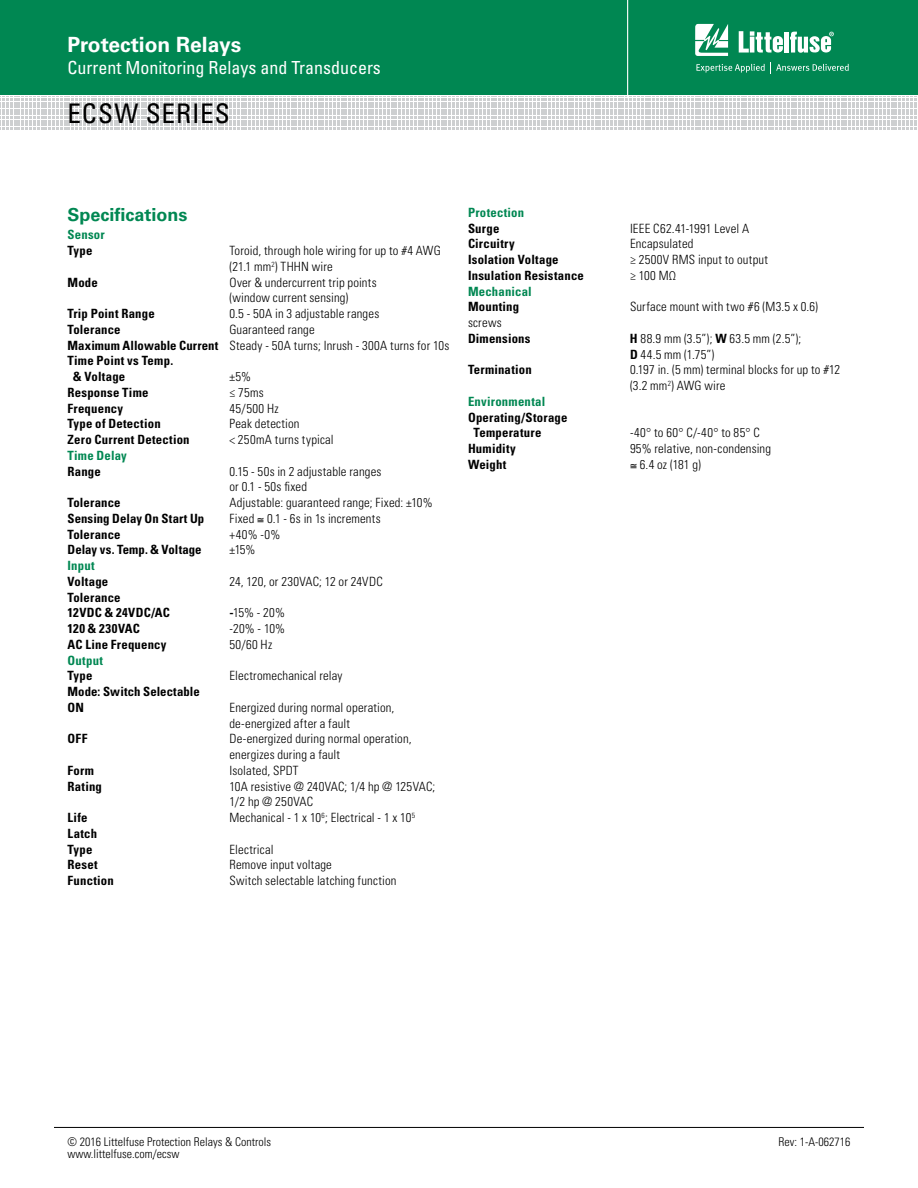
<style>
.page{position:relative;width:918px;height:1188px;background:#fff}
.page>*{position:absolute;margin:0;border:0;box-sizing:border-box;transform-origin:0 0}
.SERIES{font:condensed 27px "Univers LT Std";letter-spacing:.035em;color:#000}
.t1{font:700 21px "Univers LT Std";color:#fff}
.t2{font:condensed 18px "Univers LT Std";color:#fff}
.Facts_Subhead{font:700 18px "Univers LT Std";color:#008752}
.Specification_text{font:300 condensed 12.75px/15.8px "Univers LT Std";letter-spacing:.015em;color:#000}
.Specification_text-2{font:700 condensed 12.75px/15.8px "Univers LT Std";letter-spacing:.015em;color:#000}
.spec_subhead_green{font:700 condensed 12.75px "Univers LT Std";letter-spacing:.015em;color:#008752}
.Specification_text-3{font:700 condensed 12.75px "Univers LT Std";letter-spacing:.035em;color:#000}
.t3{font:300 condensed 12px "Univers LT Std";color:#000}
.s1{font-weight:700}
</style>
<div class="page">
<div style="left:0;top:0;width:918px;height:95px;background:#008752"></div>
<svg style="left:0;top:96px;width:917px;height:34px"></svg>
<hr style="left:627px;top:0;width:1px;height:98px;background:#fff">
<svg style="left:695px;top:24px;width:33px;height:32px"></svg>
<div style="left:784px;top:32px;width:5px;height:21px;background:#fff"></div>
<svg style="left:790px;top:32px;width:44px;height:21px"></svg>
<svg style="left:739px;top:31px;width:44px;height:22px"></svg>
<svg style="left:696px;top:62px;width:153px;height:11px"></svg>
<hr style="left:54px;top:1127px;width:810px;height:1px;background:#000">
<h2 class="t1" style="left:68px;top:33px;width:175px">Protection Relays</h2>
<h3 class="t2" style="left:68px;top:56px;width:315px">Current Monitoring Relays and Transducers</h3>
<p class="SERIES" style="left:68px;top:96px;width:164px">ECSW SERIES</p>
<p class="Facts_Subhead" style="left:68px;top:204px;width:122px">Specifications</p>
<p class="spec_subhead_green" style="left:68px;top:227px;width:39px">Sensor</p>
<p class="Specification_text-2" style="left:68px;top:243px;width:26px">Type</p>
<p class="Specification_text" style="left:230px;top:243px;width:213px">Toroid, through hole wiring for up to #4 AWG (21.1 mm<sup>2</sup>) THHN wire</p>
<p class="Specification_text-2" style="left:68px;top:274px;width:32px">Mode</p>
<p class="Specification_text" style="left:230px;top:274px;width:149px">Over &amp; undercurrent trip points (window current sensing)</p>
<p class="Specification_text-2" style="left:68px;top:306px;width:89px">Trip Point Range</p>
<p class="Specification_text" style="left:230px;top:306px;width:151px">0.5 - 50A in 3 adjustable ranges</p>
<p class="Specification_text-2" style="left:68px;top:321px;width:55px">Tolerance</p>
<p class="Specification_text" style="left:230px;top:321px;width:87px">Guaranteed range</p>
<p class="Specification_text" style="left:68px;top:337px;width:383px"><span class="s1">Maximum Allowable Current</span> Steady - 50A turns; Inrush - 300A turns for 10s</p>
<p class="Specification_text-2" style="left:73px;top:353px;width:102px;text-indent:-6px">Time Point vs Temp. &amp; Voltage</p>
<p class="Specification_text" style="left:230px;top:369px;width:23px">±5%</p>
<p class="Specification_text-2" style="left:68px;top:384px;width:83px">Response Time</p>
<p class="Specification_text" style="left:230px;top:384px;width:36px">≤ 75ms</p>
<p class="Specification_text-2" style="left:68px;top:400px;width:57px">Frequency</p>
<p class="Specification_text" style="left:230px;top:400px;width:51px">45/500 Hz</p>
<p class="Specification_text-2" style="left:68px;top:416px;width:95px">Type of Detection</p>
<p class="Specification_text" style="left:230px;top:416px;width:72px">Peak detection</p>
<p class="Specification_text-2" style="left:68px;top:432px;width:124px">Zero Current Detection</p>
<p class="Specification_text" style="left:230px;top:432px;width:106px">&lt; 250mA turns typical</p>
<p class="spec_subhead_green" style="left:68px;top:447px;width:61px">Time Delay</p>
<p class="Specification_text-2" style="left:68px;top:463px;width:35px">Range</p>
<p class="Specification_text" style="left:230px;top:463px;width:154px">0.15 - 50s in 2 adjustable ranges or 0.1 - 50s fixed</p>
<p class="Specification_text-2" style="left:68px;top:495px;width:55px">Tolerance</p>
<p class="Specification_text" style="left:230px;top:495px;width:205px">Adjustable: guaranteed range; Fixed: ±10%</p>
<p class="Specification_text-2" style="left:68px;top:510px;width:138px">Sensing Delay On Start Up</p>
<p class="Specification_text" style="left:230px;top:510px;width:153px">Fixed ≅ 0.1 - 6s in 1s increments</p>
<p class="Specification_text-2" style="left:68px;top:526px;width:55px">Tolerance</p>
<p class="Specification_text" style="left:230px;top:526px;width:52px">+40% -0%</p>
<p class="Specification_text-2" style="left:68px;top:542px;width:136px">Delay vs. Temp. &amp; Voltage</p>
<p class="Specification_text" style="left:230px;top:542px;width:28px">±15%</p>
<p class="spec_subhead_green" style="left:68px;top:558px;width:29px">Input</p>
<p class="Specification_text-2" style="left:68px;top:573px;width:42px">Voltage</p>
<p class="Specification_text" style="left:230px;top:573px;width:155px">24, 120, or 230VAC; 12 or 24VDC</p>
<p class="Specification_text-2" style="left:68px;top:589px;width:55px">Tolerance</p>
<p class="Specification_text-2" style="left:68px;top:605px;width:104px">12VDC &amp; 24VDC/AC</p>
<p class="Specification_text" style="left:230px;top:605px;width:57px"><span class="s1">-</span>15% - 20%</p>
<p class="Specification_text-3" style="left:68px;top:621px;width:74px">120 &amp; 230VAC</p>
<p class="Specification_text" style="left:230px;top:621px;width:57px">-20% - 10%</p>
<p class="Specification_text-2" style="left:68px;top:636px;width:101px">AC Line Frequency</p>
<p class="Specification_text" style="left:230px;top:636px;width:44px">50/60 Hz</p>
<p class="spec_subhead_green" style="left:68px;top:652px;width:37px">Output</p>
<p class="Specification_text-2" style="left:68px;top:668px;width:26px">Type</p>
<p class="Specification_text" style="left:230px;top:668px;width:115px">Electromechanical relay</p>
<p class="Specification_text-2" style="left:68px;top:684px;width:134px">Mode: Switch Selectable</p>
<p class="Specification_text-2" style="left:68px;top:699px;width:18px">ON</p>
<p class="Specification_text" style="left:230px;top:699px;width:166px">Energized during normal operation, de-energized after a fault</p>
<p class="Specification_text-2" style="left:68px;top:731px;width:21px">OFF</p>
<p class="Specification_text" style="left:230px;top:731px;width:184px">De-energized during normal operation, energizes during a fault</p>
<p class="Specification_text-2" style="left:68px;top:762px;width:28px">Form</p>
<p class="Specification_text" style="left:230px;top:762px;width:71px">Isolated, SPDT</p>
<p class="Specification_text-2" style="left:68px;top:778px;width:36px">Rating</p>
<p class="Specification_text" style="left:230px;top:778px;width:207px">10A resistive @ 240VAC; 1/4 hp @ 125VAC;</p>
<p class="Specification_text" style="left:230px;top:794px;width:85px">1/2 hp @ 250VAC</p>
<p class="Specification_text-2" style="left:68px;top:810px;width:22px">Life</p>
<p class="Specification_text" style="left:230px;top:810px;width:187px">Mechanical - 1 x 10<sup>6</sup>; Electrical - 1 x 10<sup>5</sup></p>
<p class="Specification_text-2" style="left:68px;top:825px;width:31px">Latch</p>
<p class="Specification_text-2" style="left:68px;top:841px;width:26px">Type</p>
<p class="Specification_text" style="left:230px;top:841px;width:46px">Electrical</p>
<p class="Specification_text-2" style="left:68px;top:857px;width:32px">Reset</p>
<p class="Specification_text" style="left:230px;top:857px;width:104px">Remove input voltage</p>
<p class="Specification_text-2" style="left:68px;top:873px;width:48px">Function</p>
<p class="Specification_text" style="left:230px;top:873px;width:169px">Switch selectable latching function</p>
<p class="spec_subhead_green" style="left:468px;top:204px;width:58px">Protection</p>
<p class="Specification_text-2" style="left:468px;top:220px;width:33px">Surge</p>
<p class="Specification_text" style="left:630px;top:220px;width:121px">IEEE C62.41-1991 Level A</p>
<p class="Specification_text-2" style="left:468px;top:236px;width:48px">Circuitry</p>
<p class="Specification_text" style="left:630px;top:236px;width:65px">Encapsulated</p>
<p class="Specification_text-2" style="left:468px;top:252px;width:92px">Isolation Voltage</p>
<p class="Specification_text" style="left:630px;top:252px;width:140px">≥ 2500V RMS input to output</p>
<p class="Specification_text-2" style="left:468px;top:267px;width:117px">Insulation Resistance</p>
<p class="Specification_text" style="left:630px;top:267px;width:48px">≥ 100 MΩ</p>
<p class="spec_subhead_green" style="left:468px;top:283px;width:65px">Mechanical</p>
<p class="Specification_text-2" style="left:468px;top:299px;width:53px">Mounting</p>
<p class="Specification_text" style="left:630px;top:299px;width:190px">Surface mount with two #6 (M3.5 x 0.6)</p>
<p class="Specification_text" style="left:468px;top:315px;width:35px">screws</p>
<p class="Specification_text-2" style="left:468px;top:330px;width:64px">Dimensions</p>
<p class="Specification_text" style="left:630px;top:330px;width:173px"><span class="s1">H</span> 88.9 mm (3.5”); <span class="s1">W</span> 63.5 mm (2.5”);<br><span class="s1">D</span> 44.5 mm (1.75”)</p>
<p class="Specification_text-2" style="left:468px;top:362px;width:65px">Termination</p>
<p class="Specification_text" style="left:630px;top:362px;width:212px">0.197 in. (5 mm) terminal blocks for up to #12</p>
<p class="Specification_text" style="left:630px;top:378px;width:97px">(3.2 mm<sup>2</sup>) AWG wire</p>
<p class="spec_subhead_green" style="left:468px;top:393px;width:79px">Environmental</p>
<p class="Specification_text-2" style="left:474px;top:409px;width:95px;text-indent:-6px">Operating/Storage<br>Temperature</p>
<p class="Specification_text" style="left:630px;top:425px;width:131px">-40° to 60° C/-40° to 85° C</p>
<p class="Specification_text-2" style="left:468px;top:441px;width:49px">Humidity</p>
<p class="Specification_text" style="left:630px;top:441px;width:143px">95% relative, non-condensing</p>
<p class="Specification_text-2" style="left:468px;top:456px;width:40px">Weight</p>
<p class="Specification_text" style="left:630px;top:456px;width:72px">≅ 6.4 oz (181 g)</p>
<p class="t3" style="left:68px;top:1134px;width:205px">© 2016 Littelfuse Protection Relays &amp; Controls</p>
<p class="t3" style="left:779px;top:1134px;width:73px">Rev: 1-A-062716</p>
<p class="t3" style="left:68px;top:1146px;width:114px">www.littelfuse.com/ecsw</p>
</div>
